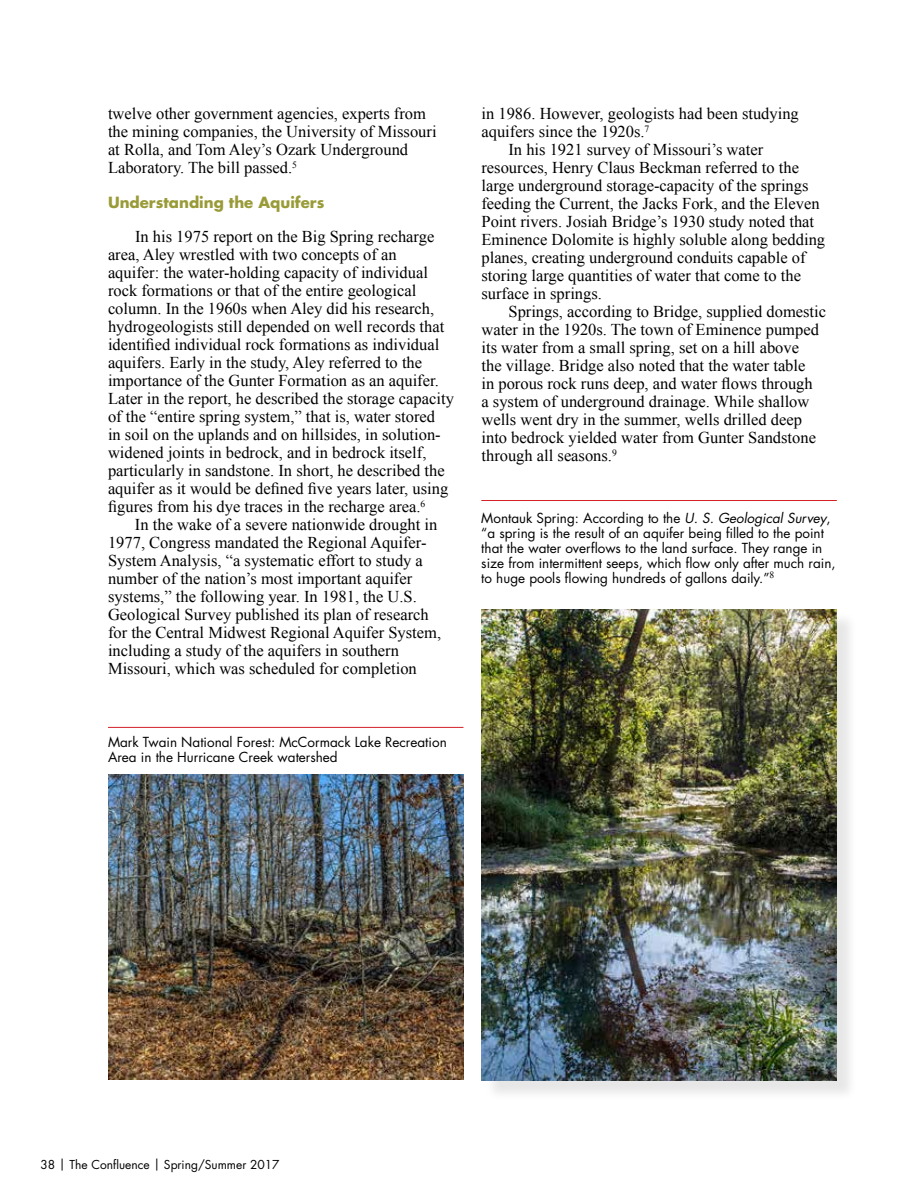
<style>
.page{position:relative;width:918px;height:1188px;background:#fff}
.page>*{position:absolute;margin:0;border:0;box-sizing:border-box;transform-origin:0 0}
.t1{font:16.5px/18px "Times New Roman";color:#000}
.t2{font:700 15px "Futura Std";color:#999b38}
.t3{font:13.5px/15px "Futura Std";color:#000}
.t4{font:12px "Futura Std";color:#000}
.s1{font-style:italic}
</style>
<div class="page">
<div style="left:484px;top:612px;width:374px;height:490px;background:#000;opacity:.1"></div>
<img style="left:482px;top:609px;width:355px;height:472px">
<img style="left:108px;top:774px;width:356px;height:306px">
<hr style="left:108px;top:727px;width:356px;height:1px;background:#d42027">
<hr style="left:481px;top:500px;width:356px;height:1px;background:#d42027">
<p class="t1" style="left:108px;top:105px;width:330px">twelve other government agencies, experts from the mining companies, the University of Missouri at Rolla, and Tom Aley’s Ozark Underground Laboratory. The bill passed.<sup>5</sup></p>
<p class="t2" style="left:108px;top:192px;width:218px">Understanding the Aquifers</p>
<p class="t1" style="left:108px;top:228px;width:347px;text-indent:27px">In his 1975 report on the Big Spring recharge area, Aley wrestled with two concepts of an<br>aquifer: the water-holding capacity of individual rock formations or that of the entire geological column. In the 1960s when Aley did his research, hydrogeologists still depended on well records that identified individual rock formations as individual aquifers. Early in the study, Aley referred to the importance of the Gunter Formation as an aquifer.<br>Later in the report, he described the storage capacity of the “entire spring system,” that is, water stored<br>in soil on the uplands and on hillsides, in solution&shy;widened joints in bedrock, and in bedrock itself, particularly in sandstone. In short, he described the aquifer as it would be defined five years later, using figures from his dye traces in the recharge area.<sup>6</sup></p>
<p class="t1" style="left:108px;top:516px;width:335px;text-indent:27px">In the wake of a severe nationwide drought in 1977, Congress mandated the Regional Aquifer-System Analysis, “a systematic effort to study a number of the nation’s most important aquifer systems,” the following year. In 1981, the U.S.<br>Geological Survey published its plan of research for the Central Midwest Regional Aquifer System, including a study of the aquifers in southern Missouri, which was scheduled for completion</p>
<p class="t3" style="left:108px;top:734px;width:340px">Mark Twain National Forest: McCormack Lake Recreation<br>Area in the Hurricane Creek watershed</p>
<p class="t1" style="left:481px;top:105px;width:319px">in 1986. However, geologists had been studying</p>
<p class="t1" style="left:481px;top:123px;width:169px">aquifers since the 1920s.<sup>7</sup></p>
<p class="t1" style="left:508px;top:141px;width:256px">In his 1921 survey of Missouri’s water</p>
<p class="t1" style="left:482px;top:159px;width:319px">resources, Henry Claus Beckman referred to the</p>
<p class="t1" style="left:482px;top:177px;width:329px">large underground storage-capacity of the springs</p>
<p class="t1" style="left:482px;top:195px;width:340px">feeding the Current, the Jacks Fork, and the Eleven</p>
<p class="t1" style="left:482px;top:213px;width:334px">Point rivers. Josiah Bridge’s 1930 study noted that</p>
<p class="t1" style="left:482px;top:231px;width:345px">Eminence Dolomite is highly soluble along bedding</p>
<p class="t1" style="left:482px;top:249px;width:326px">planes, creating underground conduits capable of</p>
<p class="t1" style="left:482px;top:267px;width:321px">storing large quantities of water that come to the</p>
<p class="t1" style="left:482px;top:285px;width:122px">surface in springs.</p>
<p class="t1" style="left:508px;top:303px;width:319px">Springs, according to Bridge, supplied domestic</p>
<p class="t1" style="left:482px;top:321px;width:339px">water in the 1920s. The town of Eminence pumped</p>
<p class="t1" style="left:482px;top:339px;width:319px">its water from a small spring, set on a hill above</p>
<p class="t1" style="left:482px;top:357px;width:325px">the village. Bridge also noted that the water table</p>
<p class="t1" style="left:482px;top:375px;width:333px">in porous rock runs deep, and water flows through</p>
<p class="t1" style="left:482px;top:393px;width:329px">a system of underground drainage. While shallow</p>
<p class="t1" style="left:482px;top:411px;width:322px">wells went dry in the summer, wells drilled deep</p>
<p class="t1" style="left:482px;top:429px;width:336px">into bedrock yielded water from Gunter Sandstone</p>
<p class="t1" style="left:482px;top:447px;width:137px">through all seasons.<sup>9</sup></p>
<p class="t3" style="left:481px;top:511px;width:356px">Montauk Spring: According to the <span class="s1">U. S. Geological Survey</span>, “a spring is the result of an aquifer being filled to the point that the water overflows to the land surface. They range in size from intermittent seeps, which flow only after much rain, to huge pools flowing hundreds of gallons daily.”<sup>8</sup></p>
<p class="t4" style="left:40px;top:1157px;width:241px">38 | The Confluence | Spring/Summer 2017</p>
</div>
